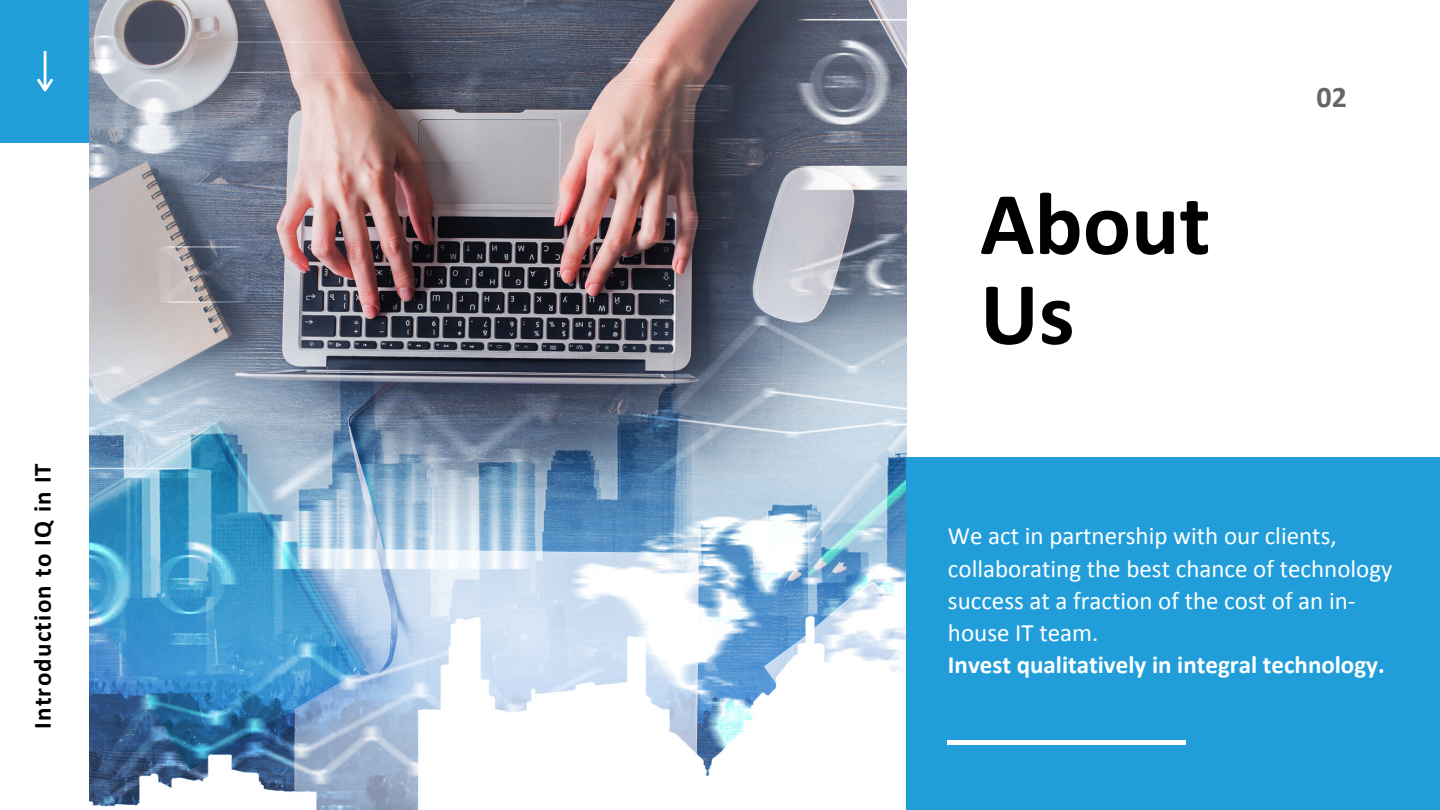
<style>
.page{position:relative;width:1440px;height:810px;background:#fff}
.page>*{position:absolute;margin:0;border:0;box-sizing:border-box;transform-origin:0 0}
.t1{font:700 90px/90px "Calibri";color:#000}
.t2{font:700 30px "Calibri";color:#666}
.t3{font:25px/32.2px "Calibri";color:#fff}
.t4{font:700 25px "Calibri";color:#fff}
.t5{font:700 25px "Calibri";letter-spacing:.05em;color:#000}
</style>
<div class="page">
<div style="left:0;top:0;width:90px;height:143px;background:#219eda"></div>
<svg style="left:37px;top:51px;width:16px;height:41px"></svg>
<img style="left:90px;top:0;width:817px;height:810px">
<div style="left:906px;top:457px;width:534px;height:353px;background:#219eda"></div>
<div style="left:948px;top:740px;width:238px;height:5px;background:#fff"></div>
<p class="t5" style="left:32px;top:729px;width:267px;rotate:-90deg">Introduction to IQ in IT</p>
<p class="t1" style="left:980px;top:186px;width:232px">About<br>Us</p>
<p class="t2" style="left:1317px;top:84px;width:32px">02</p>
<p class="t3" style="left:948px;top:522px;width:446px">We act in partnership with our clients, collaborating the best chance of technology success at a fraction of the cost of an in&shy;house IT team.</p>
<p class="t4" style="left:948px;top:655px;width:438px">Invest qualitatively in integral technology.</p>
</div>
